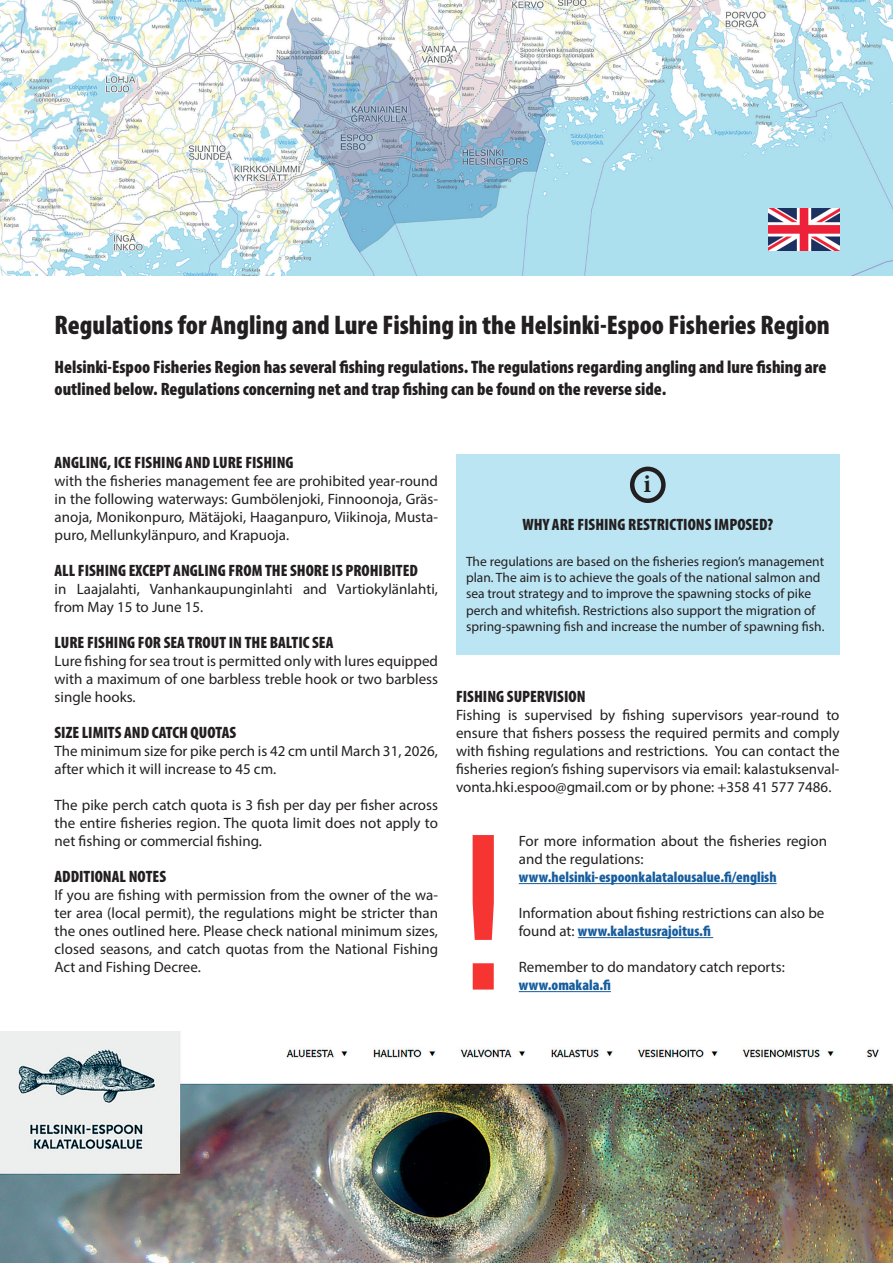
<style>
.page{position:relative;width:893px;height:1263px;background:#fff}
.page>*{position:absolute;margin:0;border:0;box-sizing:border-box;transform-origin:0 0}
.t1{font:900 condensed 27px "Myriad Pro";color:#231f20}
.t2{font:700 25.5px "Minion Pro";color:#231f20}
.t3{font:900 condensed 18px/21.6px "Myriad Pro";color:#231f20}
.Leipis{font:900 condensed 16.5px "Myriad Pro";color:#231f20}
.Leipis-2{font:15px/18px "Myriad Pro";color:#231f20}
.Väliotsikko{font:15px/18px "Myriad Pro";color:#231f20;text-align:justify}
.Leipis-3{font:900 condensed 15px "Myriad Pro";color:#175d9e}
.t4{font:13.5px/16.2px "Myriad Pro";color:#231f20}
.s1{font-weight:900;font-stretch:condensed;color:#175d9e}
</style>
<div class="page">
<div style="left:456px;top:454px;width:383px;height:201px;background:#bbe5f3"></div>
<div style="left:630px;top:467px;width:36px;height:36px;border:4px solid #231f20;border-radius:50%"></div>
<hr style="left:519px;top:883px;width:258px;height:1px;background:#175d9e">
<hr style="left:578px;top:937px;width:135px;height:1px;background:#175d9e">
<hr style="left:519px;top:991px;width:92px;height:1px;background:#175d9e">
<img style="left:472px;top:835px;width:22px;height:155px">
<img style="left:0;top:1032px;width:893px;height:231px">
<img style="left:0;top:0;width:893px;height:275px">
<img style="left:768px;top:208px;width:71px;height:43px">
<p class="t1" style="left:55px;top:308px;width:777px">Regulations for Angling and Lure Fishing in the Helsinki-Espoo Fisheries Region</p>
<p class="t3" style="left:55px;top:356px;width:773px">Helsinki-Espoo Fisheries Region has several fishing regulations. The regulations regarding angling and lure fishing are outlined below. Regulations concerning net and trap fishing can be found on the reverse side.</p>
<p class="Leipis" style="left:55px;top:452px;width:241px">ANGLING, ICE FISHING AND LURE FISHING</p>
<p class="Leipis-2" style="left:55px;top:472px;width:385px;text-align:justify">with the fisheries management fee are prohibited year-round in the following waterways: Gumbölenjoki, Finnoonoja, Gräs&shy;anoja, Monikonpuro, Mätäjoki, Haaganpuro, Viikinoja, Musta&shy;puro, Mellunkylänpuro, and Krapuoja.</p>
<p class="Leipis" style="left:55px;top:560px;width:365px">ALL FISHING EXCEPT ANGLING FROM THE SHORE IS PROHIBITED</p>
<p class="Leipis-2" style="left:55px;top:580px;width:385px">in Laajalahti, Vanhankaupunginlahti and Vartiokylänlahti, from May 15 to June 15.</p>
<p class="Leipis" style="left:55px;top:632px;width:280px">LURE FISHING FOR SEA TROUT IN THE BALTIC SEA</p>
<p class="Leipis-2" style="left:55px;top:652px;width:385px;text-align:justify">Lure fishing for sea trout is permitted only with lures equipped with a maximum of one barbless treble hook or two barbless single hooks.</p>
<p class="Leipis" style="left:55px;top:722px;width:183px">SIZE LIMITS AND CATCH QUOTAS</p>
<p class="Leipis-2" style="left:55px;top:742px;width:385px">The minimum size for pike perch is 42 cm until March 31, 2026, after which it will increase to 45 cm.</p>
<p class="Leipis-2" style="left:55px;top:796px;width:385px;text-align:justify">The pike perch catch quota is 3 fish per day per fisher across the entire fisheries region. The quota limit does not apply to net fishing or commercial fishing.</p>
<p class="Leipis" style="left:55px;top:866px;width:113px">ADDITIONAL NOTES</p>
<p class="Leipis-2" style="left:55px;top:886px;width:385px;text-align:justify">If you are fishing with permission from the owner of the wa&shy;ter area (local permit), the regulations might be stricter than the ones outlined here. Please check national minimum sizes, closed seasons, and catch quotas from the National Fishing Act and Fishing Decree.</p>
<p class="t2" style="left:643px;top:465px;width:9px">i</p>
<p class="Leipis" style="left:522px;top:514px;width:252px">WHY ARE FISHING RESTRICTIONS IMPOSED?</p>
<p class="t4" style="left:466px;top:553px;width:360px">The regulations are based on the fisheries region’s management plan. The aim is to achieve the goals of the national salmon and sea trout strategy and to improve the spawning stocks of pike perch and whitefish. Restrictions also support the migration of spring-spawning fish and increase the number of spawning fish.</p>
<p class="Leipis" style="left:456px;top:686px;width:131px">FISHING SUPERVISION</p>
<p class="Väliotsikko" style="left:456px;top:706px;width:385px">Fishing is supervised by fishing supervisors year-round to ensure that fishers possess the required permits and comply with fishing regulations and restrictions. You can contact the fisheries region’s fishing supervisors via email: kalastuksenval&shy;vonta.hki.espoo@gmail.com or by phone: +358 41 577 7486.</p>
<p class="Leipis-2" style="left:519px;top:832px;width:310px">For more information about the fisheries region and the regulations:</p>
<p class="Leipis-3" style="left:519px;top:867px;width:259px">www.helsinki-espoonkalatalousalue.fi/english</p>
<p class="Leipis-2" style="left:519px;top:904px;width:307px">Information about fishing restrictions can also be found at: <span class="s1">www.kalastusrajoitus.fi</span></p>
<p class="Leipis-2" style="left:519px;top:958px;width:268px">Remember to do mandatory catch reports: <span class="s1">www.omakala.fi</span></p>
</div>
